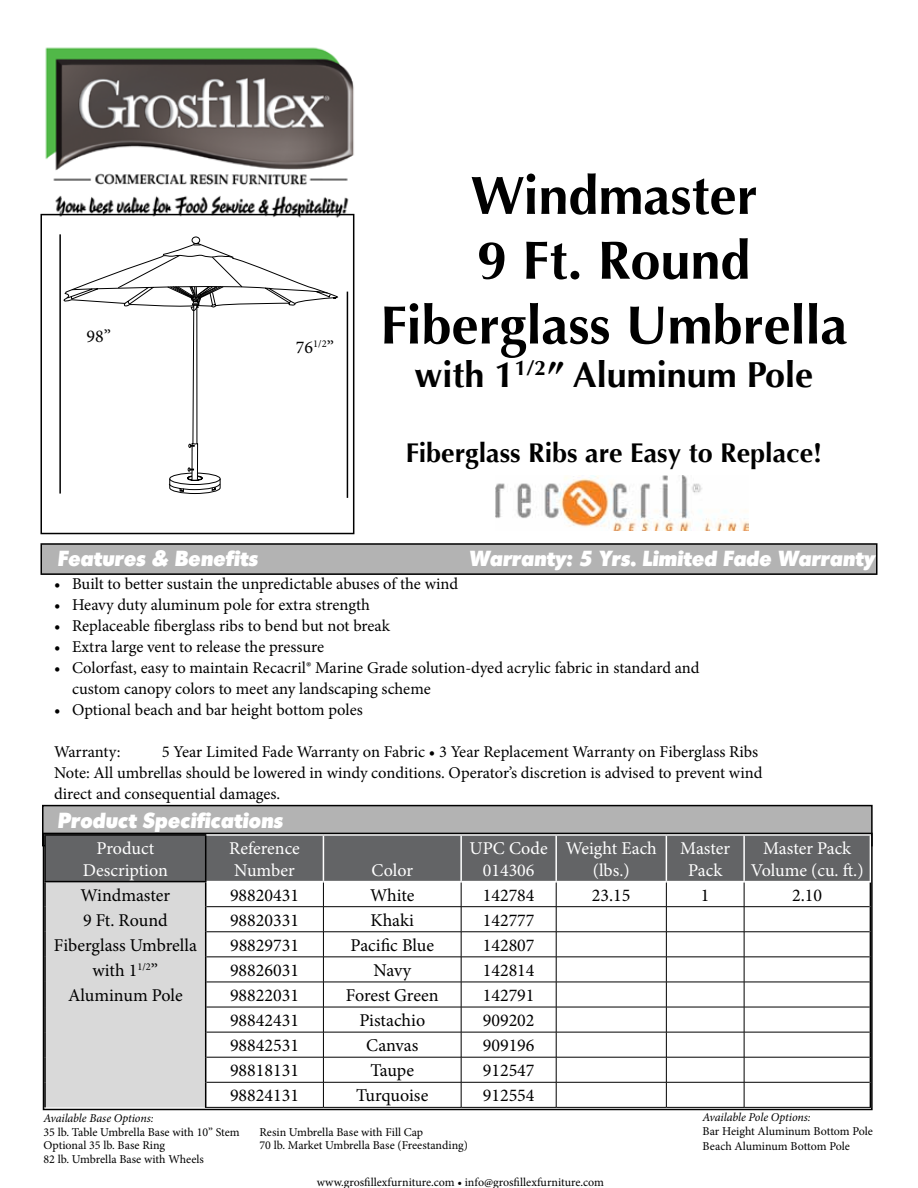
<style>
.page{position:relative;width:918px;height:1188px;background:#fff}
.page>*{position:absolute;margin:0;border:0;box-sizing:border-box;transform-origin:0 0}
.t1{font:700 54px/64.8px "Optima";color:#000;text-align:center}
.t2{font:700 36px "Optima";color:#000}
.t3{font:700 27px "Optima";color:#000}
.t4{font:italic 21px "Admisi Display S Si";color:#fff}
.t5{font:18px "Minion Pro";color:#000}
.t6{font:18px/21.6px "Minion Pro";color:#fff;text-align:center}
.t7{font:16.5px/21px "Minion Pro";color:#000}
.t8{font:12px/14.4px "Minion Pro";color:#000}
.t9{font:italic 12px "Minion Pro";letter-spacing:-.005em;color:#000}
.t10{font:11.1px "Helvetica";color:#000}
</style>
<div class="page">
<img style="left:40px;top:47px;width:315px;height:174px">
<svg style="left:63px;top:236px;width:276px;height:206px"></svg>
<svg style="left:169px;top:442px;width:52px;height:52px"></svg>
<svg style="left:67px;top:243px;width:264px;height:76px"></svg>
<div style="left:40px;top:214px;width:314px;height:320px;border:2px solid #000"></div>
<div style="left:41px;top:544px;width:836px;height:30px;background:#b3b3b3"></div>
<div style="left:40px;top:543px;width:838px;height:32px;border:2px solid #000"></div>
<hr style="left:347px;top:292px;width:1px;height:206px;background:#000">
<hr style="left:59px;top:234px;width:2px;height:260px;background:#000">
<div style="left:43px;top:806px;width:829px;height:40px;background:#b3b3b3"></div>
<div style="left:42px;top:805px;width:831px;height:41px;border:2px solid #000"></div>
<svg style="left:46px;top:836px;width:824px;height:271px"></svg>
<hr style="left:205px;top:836px;width:1px;height:45px;background:#000">
<hr style="left:323px;top:836px;width:1px;height:45px;background:#fff">
<hr style="left:460px;top:836px;width:2px;height:45px;background:#fff">
<hr style="left:555px;top:836px;width:2px;height:45px;background:#fff">
<hr style="left:666px;top:836px;width:1px;height:45px;background:#fff">
<hr style="left:743px;top:836px;width:2px;height:45px;background:#fff">
<hr style="left:206px;top:881px;width:117px;height:1px;background:#fff">
<hr style="left:323px;top:881px;width:138px;height:1px;background:#fff">
<hr style="left:461px;top:881px;width:95px;height:1px;background:#fff">
<hr style="left:556px;top:881px;width:110px;height:1px;background:#fff">
<hr style="left:666px;top:881px;width:78px;height:1px;background:#fff">
<hr style="left:744px;top:881px;width:127px;height:1px;background:#fff">
<hr style="left:44px;top:881px;width:162px;height:1px;background:#000">
<div style="left:43px;top:833px;width:830px;height:277px;border:2px solid #000"></div>
<img style="left:496px;top:475px;width:253px;height:56px">
<p class="t5" style="left:86px;top:325px;width:26px">98”</p>
<p class="t5" style="left:296px;top:335px;width:40px">76<sup>1/2</sup>”</p>
<h1 class="t1" style="left:380px;top:164px;width:469px">Windmaster<br>9 Ft. Round<br>Fiberglass Umbrella</h1>
<h2 class="t2" style="left:415px;top:354px;width:400px">with 1<sup>1/2</sup>” Aluminum Pole</h2>
<h3 class="t3" style="left:406px;top:437px;width:418px">Fiberglass Ribs are Easy to Replace!</h3>
<p class="t4" style="left:58px;top:547px;width:202px">Features &amp; Benefits</p>
<p class="t4" style="left:469px;top:547px;width:407px">Warranty: 5 Yrs. Limited Fade Warranty</p>
<p class="t7" style="left:54px;top:573px;width:406px">• Built to better sustain the unpredictable abuses of the wind</p>
<p class="t7" style="left:54px;top:594px;width:318px">• Heavy duty aluminum pole for extra strength</p>
<p class="t7" style="left:54px;top:615px;width:338px">• Replaceable fiberglass ribs to bend but not break</p>
<p class="t7" style="left:54px;top:636px;width:272px">• Extra large vent to release the pressure</p>
<p class="t7" style="left:72px;top:657px;width:629px;text-indent:-18px">• Colorfast, easy to maintain Recacril® Marine Grade solution-dyed acrylic fabric in standard and custom canopy colors to meet any landscaping scheme</p>
<p class="t7" style="left:54px;top:699px;width:310px">• Optional beach and bar height bottom poles</p>
<p class="t7" style="left:54px;top:741px;width:68px">Warranty:</p>
<p class="t10" style="left:138px;top:584px;width:122px">9' MARKET UMBRELLA</p>
<p class="t7" style="left:54px;top:741px;width:710px;text-indent:108px">5 Year Limited Fade Warranty on Fabric • 3 Year Replacement Warranty on Fiberglass Ribs<br>Note: All umbrellas should be lowered in windy conditions. Operator’s discretion is advised to prevent wind direct and consequential damages.</p>
<p class="t4" style="left:57px;top:808px;width:227px">Product Specifications</p>
<p class="t6" style="left:83px;top:838px;width:87px">Product<br>Description</p>
<p class="t6" style="left:229px;top:838px;width:72px;text-align:left">Reference<br>Number</p>
<p class="t6" style="left:372px;top:859px;width:43px">Color</p>
<p class="t6" style="left:470px;top:838px;width:80px">UPC Code<br>014306</p>
<p class="t6" style="left:566px;top:838px;width:93px">Weight Each (lbs.)</p>
<p class="t6" style="left:680px;top:838px;width:51px">Master<br>Pack</p>
<p class="t6" style="left:751px;top:838px;width:114px">Master Pack<br>Volume (cu. ft.)</p>
<p class="t5" style="left:81px;top:883px;width:91px">Windmaster</p>
<p class="t5" style="left:230px;top:883px;width:71px">98820431</p>
<p class="t5" style="left:370px;top:883px;width:46px">White</p>
<p class="t5" style="left:483px;top:883px;width:53px">142784</p>
<p class="t5" style="left:592px;top:883px;width:40px">23.15</p>
<p class="t5" style="left:701px;top:883px;width:10px">1</p>
<p class="t5" style="left:792px;top:883px;width:32px">2.10</p>
<p class="t5" style="left:83px;top:908px;width:86px">9 Ft. Round</p>
<p class="t5" style="left:230px;top:908px;width:71px">98820331</p>
<p class="t5" style="left:370px;top:908px;width:45px">Khaki</p>
<p class="t5" style="left:483px;top:908px;width:53px">142777</p>
<p class="t5" style="left:54px;top:933px;width:145px">Fiberglass Umbrella</p>
<p class="t5" style="left:230px;top:933px;width:71px">98829731</p>
<p class="t5" style="left:351px;top:933px;width:85px">Pacific Blue</p>
<p class="t5" style="left:483px;top:933px;width:53px">142807</p>
<p class="t5" style="left:93px;top:958px;width:67px">with 1<sup>1/2</sup>”</p>
<p class="t5" style="left:230px;top:958px;width:71px">98826031</p>
<p class="t5" style="left:374px;top:958px;width:39px">Navy</p>
<p class="t5" style="left:483px;top:958px;width:53px">142814</p>
<p class="t5" style="left:68px;top:983px;width:116px">Aluminum Pole</p>
<p class="t5" style="left:230px;top:983px;width:71px">98822031</p>
<p class="t5" style="left:346px;top:983px;width:94px">Forest Green</p>
<p class="t5" style="left:483px;top:983px;width:53px">142791</p>
<p class="t5" style="left:230px;top:1008px;width:71px">98842431</p>
<p class="t5" style="left:359px;top:1008px;width:67px">Pistachio</p>
<p class="t5" style="left:483px;top:1008px;width:53px">909202</p>
<p class="t5" style="left:230px;top:1033px;width:71px">98842531</p>
<p class="t5" style="left:366px;top:1033px;width:54px">Canvas</p>
<p class="t5" style="left:483px;top:1033px;width:53px">909196</p>
<p class="t5" style="left:230px;top:1059px;width:71px">98818131</p>
<p class="t5" style="left:370px;top:1059px;width:45px">Taupe</p>
<p class="t5" style="left:483px;top:1059px;width:53px">912547</p>
<p class="t5" style="left:230px;top:1084px;width:71px">98824131</p>
<p class="t5" style="left:356px;top:1084px;width:74px">Turquoise</p>
<p class="t5" style="left:483px;top:1084px;width:53px">912554</p>
<p class="t9" style="left:44px;top:1110px;width:112px">Available Base Options:</p>
<p class="t8" style="left:44px;top:1125px;width:198px">35 lb. Table Umbrella Base with 10” Stem</p>
<p class="t8" style="left:260px;top:1125px;width:165px">Resin Umbrella Base with Fill Cap</p>
<p class="t8" style="left:44px;top:1138px;width:123px">Optional 35 lb. Base Ring</p>
<p class="t8" style="left:260px;top:1138px;width:210px">70 lb. Market Umbrella Base (Freestanding)</p>
<p class="t8" style="left:44px;top:1152px;width:162px">82 lb. Umbrella Base with Wheels</p>
<p class="t9" style="left:703px;top:1109px;width:110px">Available Pole Options:</p>
<p class="t8" style="left:703px;top:1124px;width:172px">Bar Height Aluminum Bottom Pole<br>Beach Aluminum Bottom Pole</p>
<p class="t8" style="left:317px;top:1175px;width:289px">www.grosfillexfurniture.com • info@grosfillexfurniture.com</p>
</div>
